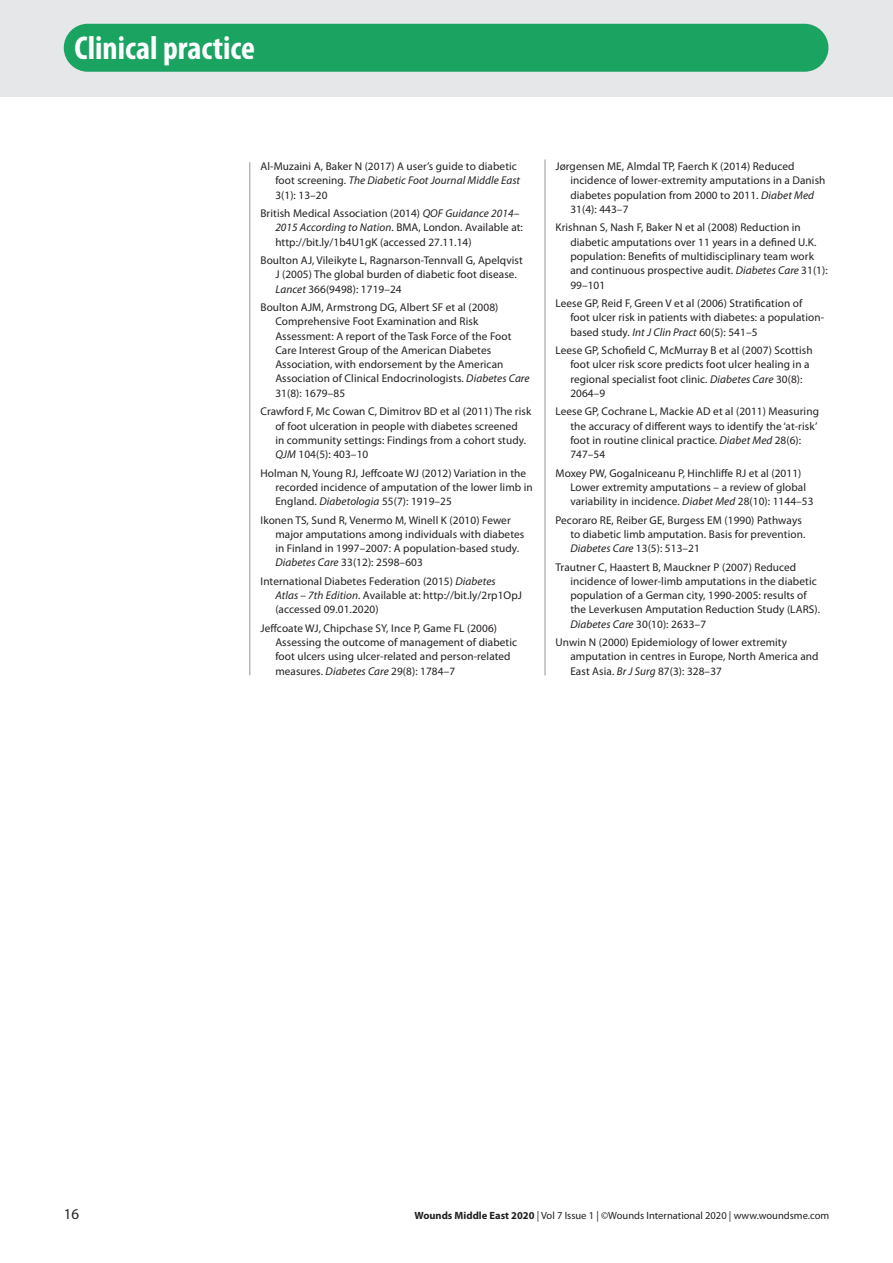
<style>
.page{position:relative;width:893px;height:1263px;background:#fff}
.page>*{position:absolute;margin:0;border:0;box-sizing:border-box;transform-origin:0 0}
.t1{font:700 condensed 33.15px "Myriad Pro";color:#fff}
.t2{font:15px "Myriad Pro";color:#231f20}
.t3{font:11.25px/14.2px "Myriad Pro";letter-spacing:.01em;color:#231f20}
.t4{font:10.5px "Myriad Pro";color:#231f20}
.s1{font-style:italic}
.s2{font-weight:700}
</style>
<div class="page">
<div style="left:0;top:0;width:893px;height:97px;background:#e6e7e9"></div>
<hr style="left:545px;top:159px;width:1px;height:516px;background:#939598">
<hr style="left:250px;top:162px;width:1px;height:513px;background:#939598">
<div style="left:64px;top:24px;width:764px;height:48px;background:#1aa361;border-radius:24px"></div>
<h1 class="t1" style="left:74px;top:27px;width:182px">Clinical practice</h1>
<h1 class="t1" style="left:74px;top:35px;width:182px">Clinical practice</h1>
<p class="t3" style="left:275px;top:159px;width:246px;text-indent:-15px">Al-Muzaini A, Baker N (2017) A user’s guide to diabetic foot screening. <span class="s1">The Diabetic Foot Journal Middle East<br></span>3(1): 13–20</p>
<p class="t3" style="left:275px;top:206px;width:249px;text-indent:-15px">British Medical Association (2014) <span class="s1">QOF Guidance 2014–<br>2015 According to Nation</span>. BMA, London. Available at: http://bit.ly/1b4U1gK (accessed 27.11.14)</p>
<p class="t3" style="left:275px;top:253px;width:249px;text-indent:-15px">Boulton AJ, Vileikyte L, Ragnarson-Tennvall G, Apelqvist<br>J (2005) The global burden of diabetic foot disease.<br><span class="s1">Lancet</span> 366(9498): 1719–24</p>
<p class="t3" style="left:275px;top:300px;width:256px;text-indent:-15px">Boulton AJM, Armstrong DG, Albert SF et al (2008)<br>Comprehensive Foot Examination and Risk Assessment: A report of the Task Force of the Foot Care Interest Group of the American Diabetes Association, with endorsement by the American Association of Clinical Endocrinologists. <span class="s1">Diabetes Care </span>31(8): 1679–85</p>
<p class="t3" style="left:275px;top:404px;width:257px;text-indent:-15px">Crawford F, Mc Cowan C, Dimitrov BD et al (2011) The risk of foot ulceration in people with diabetes screened<br>in community settings: Findings from a cohort study.<br><span class="s1">QJM</span> 104(5): 403–10</p>
<p class="t3" style="left:275px;top:465px;width:259px;text-indent:-15px">Holman N, Young RJ, Jeffcoate WJ (2012) Variation in the recorded incidence of amputation of the lower limb in<br>England. <span class="s1">Diabetologia</span> 55(7): 1919–25</p>
<p class="t3" style="left:275px;top:512px;width:250px;text-indent:-15px">Ikonen TS, Sund R, Venermo M, Winell K (2010) Fewer major amputations among individuals with diabetes in Finland in 1997–2007: A population-based study.<br><span class="s1">Diabetes Care</span> 33(12): 2598–603</p>
<p class="t3" style="left:275px;top:574px;width:248px;text-indent:-15px">International Diabetes Federation (2015) <span class="s1">Diabetes<br>Atlas – 7th Edition</span>. Available at: http://bit.ly/2rp1OpJ (accessed 09.01.2020)</p>
<p class="t3" style="left:275px;top:621px;width:243px;text-indent:-15px">Jeffcoate WJ, Chipchase SY, Ince P, Game FL (2006)<br>Assessing the outcome of management of diabetic foot ulcers using ulcer-related and person-related measures. <span class="s1">Diabetes Care</span> 29(8): 1784–7</p>
<p class="t3" style="left:570px;top:159px;width:257px;text-indent:-15px">Jørgensen ME, Almdal TP, Faerch K (2014) Reduced incidence of lower-extremity amputations in a Danish diabetes population from 2000 to 2011. <span class="s1">Diabet Med </span>31(4): 443–7</p>
<p class="t3" style="left:570px;top:220px;width:259px;text-indent:-15px">Krishnan S, Nash F, Baker N et al (2008) Reduction in diabetic amputations over 11 years in a defined U.K. population: Benefits of multidisciplinary team work and continuous prospective audit. <span class="s1">Diabetes Care</span> 31(1):<br>99–101</p>
<p class="t3" style="left:570px;top:296px;width:255px;text-indent:-15px">Leese GP, Reid F, Green V et al (2006) Stratification of foot ulcer risk in patients with diabetes: a population&shy;based study. <span class="s1">Int J Clin Pract</span> 60(5): 541–5</p>
<p class="t3" style="left:570px;top:343px;width:244px;text-indent:-15px">Leese GP, Schofield C, McMurray B et al (2007) Scottish foot ulcer risk score predicts foot ulcer healing in a regional specialist foot clinic. <span class="s1">Diabetes Care</span> 30(8):<br>2064–9</p>
<p class="t3" style="left:570px;top:404px;width:250px;text-indent:-15px">Leese GP, Cochrane L, Mackie AD et al (2011) Measuring the accuracy of different ways to identify the ‘at-risk’ foot in routine clinical practice. <span class="s1">Diabet Med</span> 28(6):<br>747–54</p>
<p class="t3" style="left:570px;top:465px;width:245px;text-indent:-15px">Moxey PW, Gogalniceanu P, Hinchliffe RJ et al (2011)<br>Lower extremity amputations – a review of global variability in incidence. <span class="s1">Diabet Med</span> 28(10): 1144–53</p>
<p class="t3" style="left:570px;top:512px;width:236px;text-indent:-15px">Pecoraro RE, Reiber GE, Burgess EM (1990) Pathways to diabetic limb amputation. Basis for prevention.<br><span class="s1">Diabetes Care</span> 13(5): 513–21</p>
<p class="t3" style="left:570px;top:559px;width:251px;text-indent:-15px">Trautner C, Haastert B, Mauckner P (2007) Reduced incidence of lower-limb amputations in the diabetic population of a German city, 1990-2005: results of the Leverkusen Amputation Reduction Study (LARS).<br><span class="s1">Diabetes Care</span> 30(10): 2633–7</p>
<p class="t3" style="left:570px;top:635px;width:250px;text-indent:-15px">Unwin N (2000) Epidemiology of lower extremity amputation in centres in Europe, North America and<br>East Asia. <span class="s1">Br J Surg</span> 87(3): 328–37</p>
<h2 class="t2" style="left:64px;top:1204px;width:17px">16</h2>
<p class="t4" style="left:414px;top:1208px;width:416px"><span class="s2">Wounds Middle East 2020</span> | Vol 7 Issue 1 | ©Wounds International 2020 | www.woundsme.com</p>
</div>
